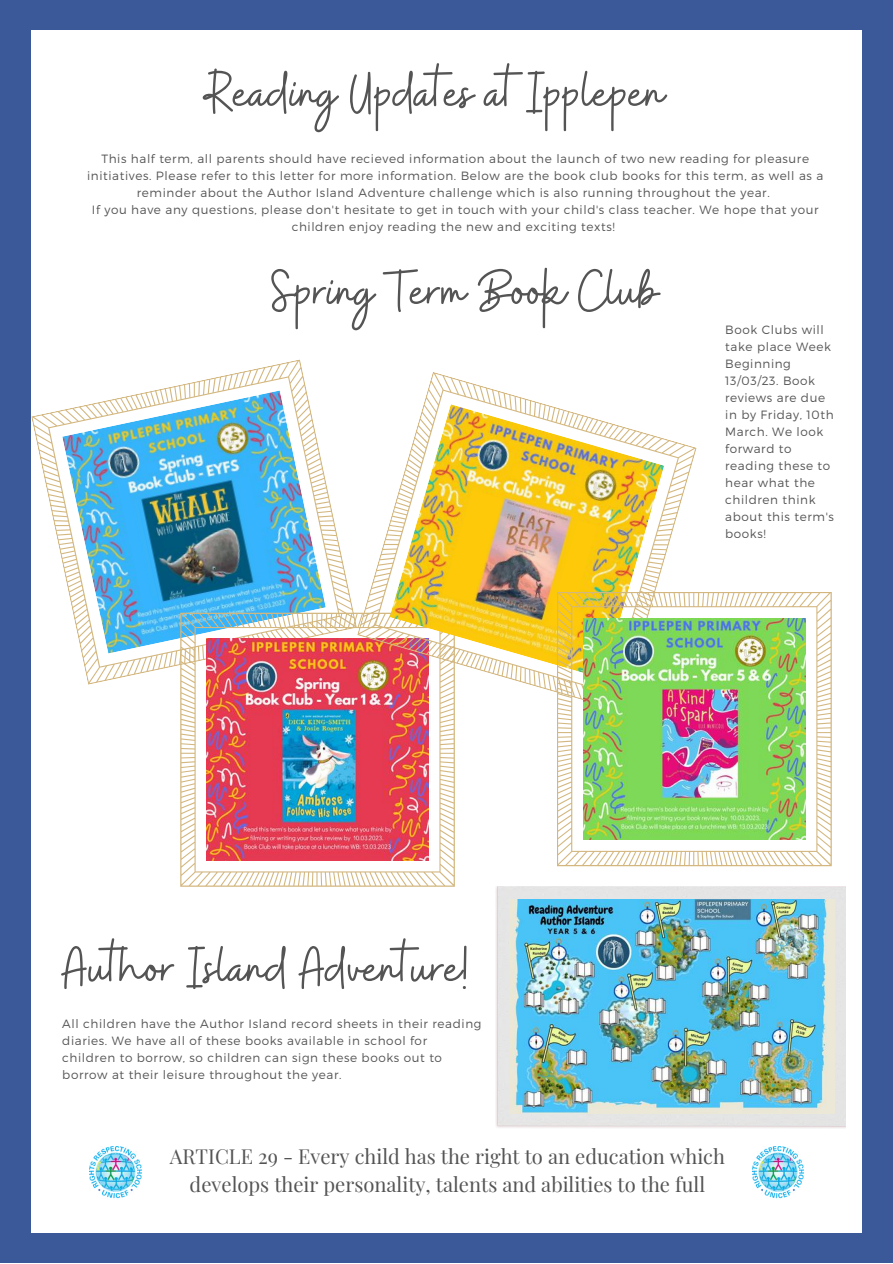
<style>
.page{position:relative;width:893px;height:1264px;background:#fff}
.page>*{position:absolute;margin:0;border:0;box-sizing:border-box;transform-origin:0 0}
.t1{font:60px "Buffalo";color:#545454}
.t2{font:20.25px/28px "Playfair Display";color:#545454;text-align:center}
.t3{font:300 12px/17px "Montserrat";letter-spacing:.05em;color:#545454}
</style>
<div class="page">
<div style="left:0;top:0;width:892px;height:1262px;background:#3b5998"></div>
<div style="left:31px;top:30px;width:830px;height:1202px;background:#fff"></div>
<img style="left:89px;top:1146px;width:52px;height:53px">
<img style="left:752px;top:1146px;width:51px;height:53px">
<img style="left:31px;top:359px;width:323px;height:325px">
<img style="left:180px;top:612px;width:275px;height:274px">
<img style="left:357px;top:372px;width:339px;height:339px">
<img style="left:557px;top:592px;width:274px;height:274px">
<img style="left:496px;top:886px;width:349px;height:242px">
<img style="left:510px;top:899px;width:324px;height:214px">
<h1 class="t1" style="left:205px;top:54px;width:460px">Reading Updates at Ipplepen</h1>
<p class="t3" style="left:87px;top:149px;width:737px;text-align:center">This half term, all parents should have recieved information about the launch of two new reading for pleasure initiatives. Please refer to this letter for more information. Below are the book club books for this term, as well as a reminder about the Author Island Adventure challenge which is also running throughout the year.<br>If you have any questions, please don't hesitate to get in touch with your child's class teacher. We hope that your children enjoy reading the new and exciting texts!</p>
<h1 class="t1" style="left:271px;top:252px;width:388px">Spring Term Book Club</h1>
<p class="t3" style="left:725px;top:320px;width:110px">Book Clubs will take place Week<br>Beginning<br>13/03/23. Book reviews are due in by Friday, 10th<br>March. We look forward to reading these to hear what the children think about this term's books!</p>
<h1 class="t1" style="left:62px;top:929px;width:407px">Author Island Adventure!</h1>
<p class="t3" style="left:62px;top:1014px;width:420px">All children have the Author Island record sheets in their reading diaries. We have all of these books available in school for children to borrow, so children can sign these books out to borrow at their leisure throughout the year.</p>
<h2 class="t2" style="left:170px;top:1141px;width:556px">ARTICLE 29 - Every child has the right to an education which develops their personality, talents and abilities to the full</h2>
</div>
